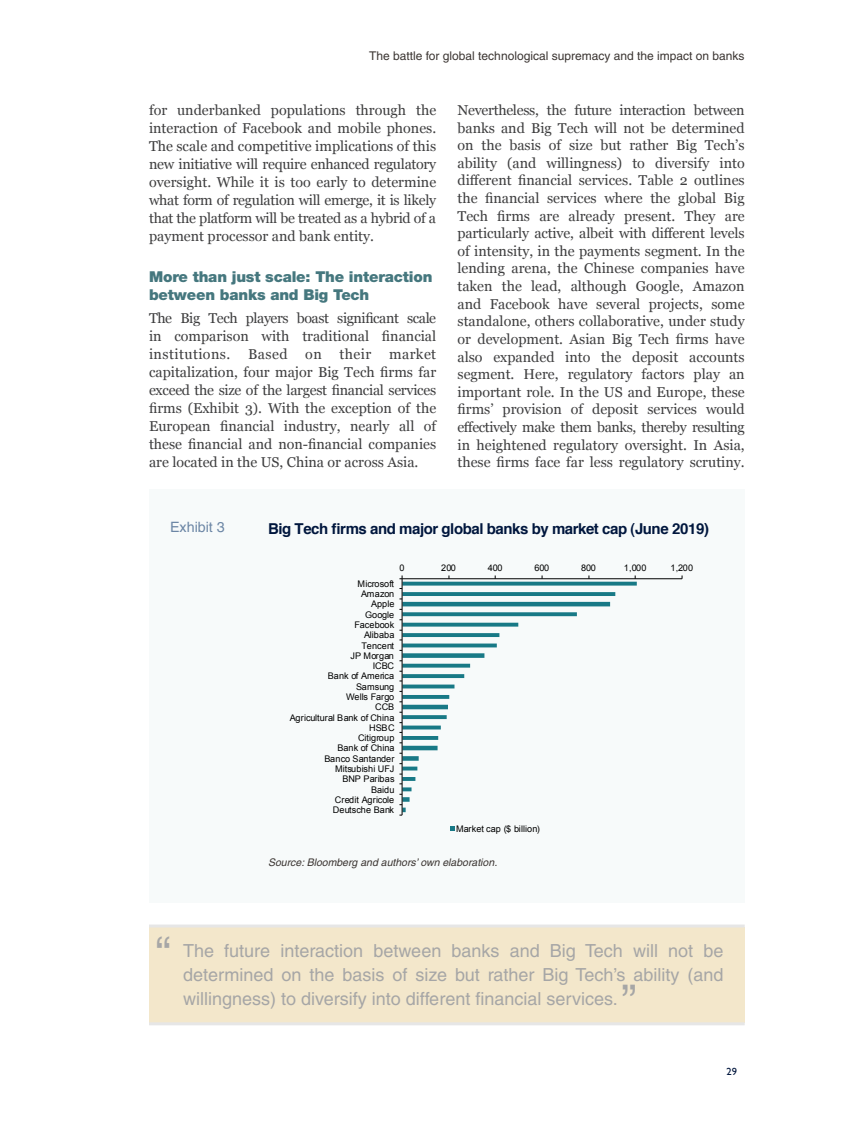
<style>
.page{position:relative;width:851px;height:1127px;background:#fff}
.page>*{position:absolute;margin:0;border:0;box-sizing:border-box;transform-origin:0 0}
._10_-_Texto_Grisete{font:45px "Helvetica";color:#a6a6a6}
._10_-_Texto_Grisete-2{font:18px/24px "Helvetica";color:#a6a6a6;text-align:justify}
._05_-_Epigrafe{font:900 15px/18.9px "Helvetica Neue";letter-spacing:-.01em;color:#45777e}
._13_-_Titulo__Table{font:700 15px "Helvetica";letter-spacing:-.03em;color:#00163d}
._04_-_Texto_general{font:14.25px/17.5px "Georgia";color:#3e3e3f;text-align:justify}
._12_-_Palabra__Table{font:14.25px "Helvetica";color:#6c86a5}
.t1{font:12px "Helvetica";color:#3b3532}
._16_-_Source__Tabla{font:italic 10.5px "Helvetica";color:#3b3532}
.t2{font:500 10.5px "Gill Sans MT Std";color:#00163d}
.t3{font:9.15px/10.4px "Arial";color:#000;text-align:right}
</style>
<div class="page">
<div style="left:149px;top:927px;width:595px;height:96px;background:#f3e7cb"></div>
<hr style="left:149px;top:924px;width:595px;height:3px;background:#e6e6e6">
<hr style="left:149px;top:1022px;width:595px;height:3px;background:#e6e6e6">
<div style="left:149px;top:489px;width:595px;height:413px;background:#f7fafa"></div>
<svg style="left:402px;top:582px;width:234px;height:230px"></svg>
<hr style="left:402px;top:578px;width:280px;height:1px;background:#000">
<hr style="left:401px;top:579px;width:1px;height:236px;background:#000">
<svg style="left:450px;top:826px;width:4px;height:5px"></svg>
<p class="t1" style="left:369px;top:49px;width:377px">The battle for global technological supremacy and the impact on banks</p>
<p class="_04_-_Texto_general" style="left:149px;top:101px;width:289px;line-height:18px">for underbanked populations through the interaction of Facebook and mobile phones.<br>The scale and competitive implications of this new initiative will require enhanced regulatory oversight. While it is too early to determine what form of regulation will emerge, it is likely that the platform will be treated as a hybrid of a payment processor and bank entity.</p>
<p class="_05_-_Epigrafe" style="left:149px;top:267px;width:285px">More than just scale: The interaction between banks and Big Tech</p>
<p class="_04_-_Texto_general" style="left:149px;top:309px;width:289px;line-height:18px">The Big Tech players boast significant scale in comparison with traditional financial institutions. Based on their market capitalization, four major Big Tech firms far exceed the size of the largest financial services firms (Exhibit 3). With the exception of the European financial industry, nearly all of these financial and non-financial companies are located in the US, China or across Asia.</p>
<p class="_04_-_Texto_general" style="left:457px;top:102px;width:289px">Nevertheless, the future interaction between banks and Big Tech will not be determined on the basis of size but rather Big Tech’s ability (and willingness) to diversify into different financial services. Table 2 outlines the financial services where the global Big Tech firms are already present. They are particularly active, albeit with different levels of intensity, in the payments segment. In the lending arena, the Chinese companies have taken the lead, although Google, Amazon and Facebook have several projects, some standalone, others collaborative, under study or development. Asian Big Tech firms have also expanded into the deposit accounts segment. Here, regulatory factors play an important role. In the US and Europe, these firms’ provision of deposit services would effectively make them banks, thereby resulting in heightened regulatory oversight. In Asia, these firms face far less regulatory scrutiny.</p>
<p class="_12_-_Palabra__Table" style="left:170px;top:519px;width:56px">Exhibit 3</p>
<p class="_13_-_Titulo__Table" style="left:268px;top:519px;width:442px">Big Tech firms and major global banks by market cap (June 2019)</p>
<p class="t3" style="left:399px;top:563px;width:7px">0</p>
<p class="t3" style="left:441px;top:563px;width:16px">200</p>
<p class="t3" style="left:487px;top:563px;width:16px">400</p>
<p class="t3" style="left:534px;top:563px;width:16px">600</p>
<p class="t3" style="left:581px;top:563px;width:16px">800</p>
<p class="t3" style="left:623px;top:563px;width:24px">1,000</p>
<p class="t3" style="left:670px;top:563px;width:24px">1,200</p>
<p class="t3" style="left:290px;top:578px;width:106px">Microsoft<br>Amazon<br>Apple<br>Google<br>Facebook<br>Alibaba<br>Tencent<br>JP Morgan<br>ICBC<br>Bank of America<br>Samsung<br>Wells Fargo<br>CCB<br>Agricultural Bank of China<br>HSBC<br>Citigroup<br>Bank of China<br>Banco Santander<br>Mitsubishi UFJ<br>BNP Paribas<br>Baidu<br>Credit Agricole<br>Deutsche Bank</p>
<p class="t3" style="left:456px;top:824px;width:85px">Market cap ($ billion)</p>
<p class="_16_-_Source__Tabla" style="left:268px;top:856px;width:231px">Source: Bloomberg and authors’ own elaboration.</p>
<p class="_10_-_Texto_Grisete" style="left:155px;top:927px;width:16px">“</p>
<p class="_10_-_Texto_Grisete-2" style="left:183px;top:939px;width:541px">The future interaction between banks and Big Tech will not be determined on the basis of size but rather Big Tech’s ability (and willingness) to diversify into different financial services.</p>
<p class="_10_-_Texto_Grisete" style="left:621px;top:975px;width:16px">”</p>
<p class="t2" style="left:726px;top:1065px;width:12px">29</p>
</div>
